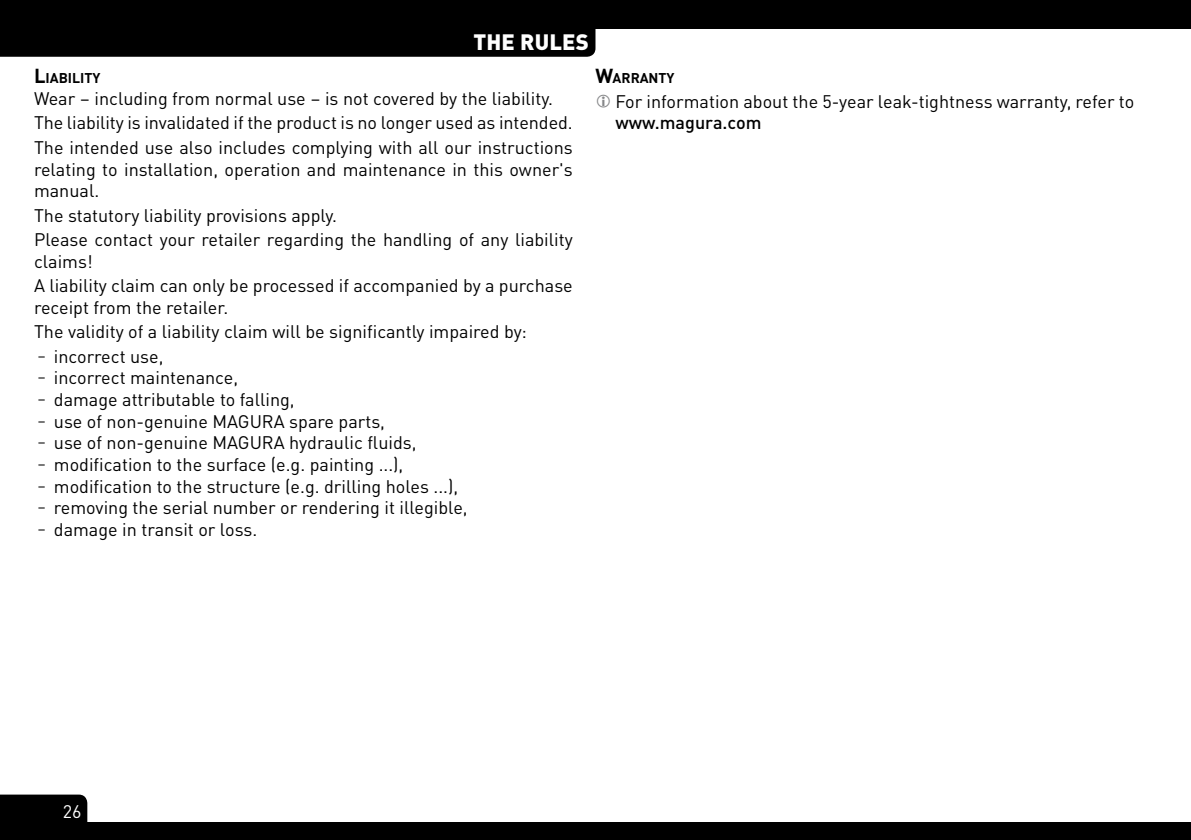
<style>
.page{position:relative;width:1191px;height:840px;background:#fff}
.page>*{position:absolute;margin:0;border:0;box-sizing:border-box;transform-origin:0 0}
.t1{font:900 22px "DINOT";letter-spacing:.01em;color:#fff}
.t2{font:18px/24.4px "DINOT";color:#000}
.t3{font:500 18px "DINOT";color:#000}
.t4{font:18px "DINOT";color:#fff}
.t5{font:700 14px "DINOT";color:#000}
.s1{font-size:20px}
.s2{font-family:"Eurostile";font-size:16px}
</style>
<div class="page">
<div style="left:0;top:794px;width:87px;height:28px;background:#000"></div>
<div style="left:0;top:0;width:1191px;height:28px;background:#000"></div>
<div style="left:0;top:28px;width:595px;height:29px;background:#000"></div>
<div style="left:0;top:822px;width:1191px;height:17px;background:#000"></div>
<p class="t1" style="left:473px;top:25px;width:117px">THE RULES</p>
<p class="t5" style="left:34px;top:67px;width:68px"><span class="s1">L</span>IABILITY</p>
<p class="t2" style="left:34px;top:85px;width:540px">Wear – including from normal use – is not covered by the liability.<br>The liability is invalidated if the product is no longer used as intended.<br>The intended use also includes complying with all our instructions</p>
<p class="t2" style="left:34px;top:157px;width:540px;line-height:21.6px">relating to installation, operation and maintenance in this owner's manual.</p>
<p class="t2" style="left:34px;top:202px;width:540px">The statutory liability provisions apply.<br>Please contact your retailer regarding the handling of any liability</p>
<p class="t2" style="left:34px;top:248px;width:540px">claims!<br>A liability claim can only be processed if accompanied by a purchase</p>
<p class="t2" style="left:34px;top:294px;width:494px">receipt from the retailer.<br>The validity of a liability claim will be significantly impaired by:</p>
<p class="t2" style="left:37px;top:343px;width:128px"><span class="s2">–</span> incorrect use,</p>
<p class="t2" style="left:37px;top:364px;width:203px"><span class="s2">–</span> incorrect maintenance,</p>
<p class="t2" style="left:37px;top:386px;width:259px"><span class="s2">–</span> damage attributable to falling,</p>
<p class="t2" style="left:37px;top:407px;width:350px"><span class="s2">–</span> use of non-genuine MAGURA spare parts,</p>
<p class="t2" style="left:37px;top:429px;width:381px"><span class="s2">–</span> use of non-genuine MAGURA hydraulic fluids,</p>
<p class="t2" style="left:37px;top:451px;width:368px"><span class="s2">–</span> modification to the surface (e.g. painting ...),</p>
<p class="t2" style="left:37px;top:472px;width:423px"><span class="s2">–</span> modification to the structure (e.g. drilling holes ...),</p>
<p class="t2" style="left:37px;top:494px;width:432px"><span class="s2">–</span> removing the serial number or rendering it illegible,</p>
<p class="t2" style="left:37px;top:515px;width:222px"><span class="s2">–</span> damage in transit or loss.</p>
<p class="t5" style="left:595px;top:67px;width:81px"><span class="s1">W</span>ARRANTY</p>
<p class="t2" style="left:615px;top:88px;width:520px">For information about the 5-year leak-tightness warranty, refer to</p>
<p class="t3" style="left:615px;top:109px;width:148px">www.magura.com</p>
<p class="t4" style="left:63px;top:796px;width:20px">26</p>
</div>
